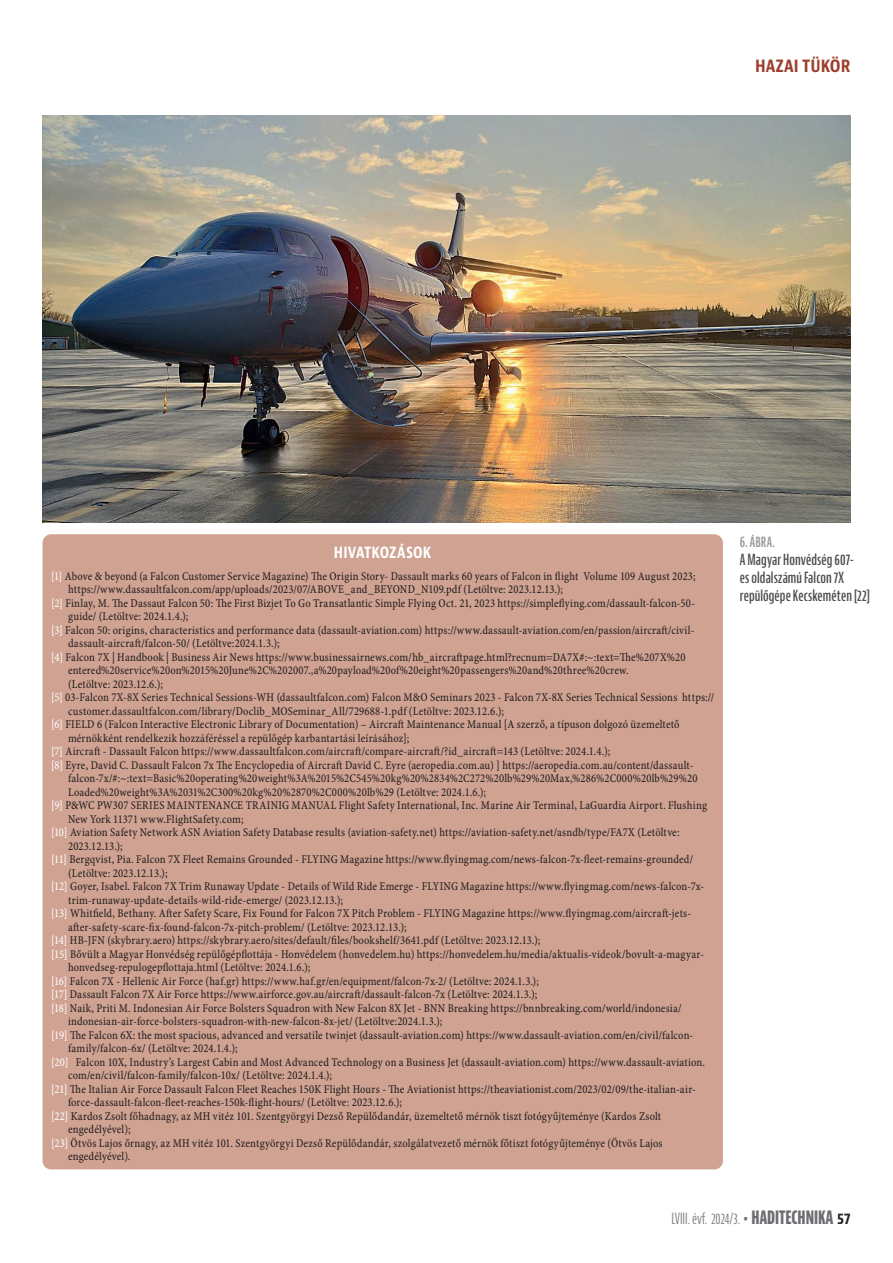
<style>
.page{position:relative;width:893px;height:1263px;background:#fff}
.page>*{position:absolute;margin:0;border:0;box-sizing:border-box;transform-origin:0 0}
.t1{font:700 condensed 18px "Bernino Sans";color:#9d3f2e}
.Hivatkozott_irodalom_CÍM{font:700 condensed 16.5px "Bernino Sans";letter-spacing:.005em;color:#fff;scale:.96 1}
.kepala_bal{font:600 extra-condensed 15px/18px "Bernino Sans";letter-spacing:.005em;color:#4b4c4d}
.t2{font:extra-condensed 15px "Bernino Sans";letter-spacing:-.005em;color:#808285}
.hivatkozasok{font:12px/13.5px "Minion Pro Cn Capt";letter-spacing:.015em;color:#231f20;scale:.95 1}
.s1{color:#fff}
.s2{color:#939598}
.s3{font-weight:700;font-size:18px;color:#6c6d70}
.s4{font-weight:700;font-stretch:condensed;color:#231f20}
</style>
<div class="page">
<div style="left:43px;top:534px;width:680px;height:635px;background:#cfa291;border-radius:9px"></div>
<img style="left:43px;top:115px;width:807px;height:407px">
<h1 class="t1" style="left:755px;top:54px;width:97px">HAZAI TÜKÖR</h1>
<p class="Hivatkozott_irodalom_CÍM" style="left:334px;top:541px;width:103px">HIVATKOZÁSOK</p>
<p class="hivatkozasok" style="left:68px;top:569px;width:662px;text-indent:-17px"><span class="s1">[1]</span> Above &amp; beyond (a Falcon Customer Service Magazine) The Origin Story- Dassault marks 60 years of Falcon in flight Volume 109 August 2023; https://www.dassaultfalcon.com/app/uploads/2023/07/ABOVE_and_BEYOND_N109.pdf (Letöltve: 2023.12.13.);</p>
<p class="hivatkozasok" style="left:68px;top:596px;width:661px;text-indent:-17px"><span class="s1">[2]</span> Finlay, M. The Dassaut Falcon 50: The First Bizjet To Go Transatlantic Simple Flying Oct. 21, 2023 https://simpleflying.com/dassault-falcon-50- guide/ (Letöltve: 2024.1.4.);</p>
<p class="hivatkozasok" style="left:68px;top:623px;width:661px;text-indent:-17px"><span class="s1">[3]</span> Falcon 50: origins, characteristics and performance data (dassault-aviation.com) https://www.dassault-aviation.com/en/passion/aircraft/civil&shy;dassault-aircraft/falcon-50/ (Letöltve:2024.1.3.);</p>
<p class="hivatkozasok" style="left:68px;top:650px;width:651px;text-indent:-17px"><span class="s1">[4]</span> Falcon 7X | Handbook | Business Air News https://www.businessairnews.com/hb_aircraftpage.html?recnum=DA7X#:~:text=The%207X%20 entered%20service%20on%2015%20June%2C%202007.,a%20payload%20of%20eight%20passengers%20and%20three%20crew.<br>(Letöltve: 2023.12.6.);</p>
<p class="hivatkozasok" style="left:68px;top:691px;width:682px;text-indent:-17px"><span class="s1">[5]</span> 03-Falcon 7X-8X Series Technical Sessions-WH (dassaultfalcon.com) Falcon M&amp;O Seminars 2023 - Falcon 7X-8X Series Technical Sessions https:// customer.dassaultfalcon.com/library/Doclib_MOSeminar_All/729688-1.pdf (Letöltve: 2023.12.6.);</p>
<p class="hivatkozasok" style="left:68px;top:718px;width:645px;text-indent:-17px"><span class="s1">[6]</span> FIELD 6 (Falcon Interactive Electronic Library of Documentation) – Aircraft Maintenance Manual [A szerző, a típuson dolgozó üzemeltető mérnökként rendelkezik hozzáféréssel a repülőgép karbantartási leírásához];</p>
<p class="hivatkozasok" style="left:51px;top:745px;width:590px"><span class="s1">[7]</span> Aircraft - Dassault Falcon https://www.dassaultfalcon.com/aircraft/compare-aircraft/?id_aircraft=143 (Letöltve: 2024.1.4.);</p>
<p class="hivatkozasok" style="left:68px;top:758px;width:664px;text-indent:-17px"><span class="s1">[8]</span> Eyre, David C. Dassault Falcon 7x The Encyclopedia of Aircraft David C. Eyre (aeropedia.com.au) ] https://aeropedia.com.au/content/dassault&shy;falcon-7x/#:~:text=Basic%20operating%20weight%3A%2015%2C545%20kg%20%2834%2C272%20lb%29%20Max,%286%2C000%20lb%29%20<br>Loaded%20weight%3A%2031%2C300%20kg%20%2870%2C000%20lb%29 (Letöltve: 2024.1.6.);</p>
<p class="hivatkozasok" style="left:68px;top:799px;width:674px;text-indent:-17px"><span class="s1">[9]</span> P&amp;WC PW307 SERIES MAINTENANCE TRAINIG MANUAL Flight Safety International, Inc. Marine Air Terminal, LaGuardia Airport. Flushing<br>New York 11371 www.FlightSafety.com;</p>
<p class="hivatkozasok" style="left:68px;top:826px;width:645px;text-indent:-17px"><span class="s1">[10]</span> Aviation Safety Network ASN Aviation Safety Database results (aviation-safety.net) https://aviation-safety.net/asndb/type/FA7X (Letöltve:<br>2023.12.13.);</p>
<p class="hivatkozasok" style="left:68px;top:853px;width:660px;text-indent:-17px"><span class="s1">[11]</span> Bergqvist, Pia. Falcon 7X Fleet Remains Grounded - FLYING Magazine https://www.flyingmag.com/news-falcon-7x-fleet-remains-grounded/ (Letöltve: 2023.12.13.);</p>
<p class="hivatkozasok" style="left:68px;top:880px;width:671px;text-indent:-17px"><span class="s1">[12]</span> Goyer, Isabel. Falcon 7X Trim Runaway Update - Details of Wild Ride Emerge - FLYING Magazine https://www.flyingmag.com/news-falcon-7x&shy;trim-runaway-update-details-wild-ride-emerge/ (2023.12.13.);</p>
<p class="hivatkozasok" style="left:68px;top:907px;width:657px;text-indent:-17px"><span class="s1">[13]</span> Whitfield, Bethany. After Safety Scare, Fix Found for Falcon 7X Pitch Problem - FLYING Magazine https://www.flyingmag.com/aircraft-jets&shy;after-safety-scare-fix-found-falcon-7x-pitch-problem/ (Letöltve: 2023.12.13.);</p>
<p class="hivatkozasok" style="left:51px;top:934px;width:517px"><span class="s1">[14]</span> HB-JFN (skybrary.aero) https://skybrary.aero/sites/default/files/bookshelf/3641.pdf (Letöltve: 2023.12.13.);</p>
<p class="hivatkozasok" style="left:68px;top:947px;width:671px;text-indent:-17px"><span class="s1">[15]</span> Bővült a Magyar Honvédség repülőgépflottája - Honvédelem (honvedelem.hu) https://honvedelem.hu/media/aktualis-videok/bovult-a-magyar&shy;honvedseg-repulogepflottaja.html (Letöltve: 2024.1.6.);</p>
<p class="hivatkozasok" style="left:51px;top:974px;width:515px"><span class="s1">[16]</span> Falcon 7X - Hellenic Air Force (haf.gr) https://www.haf.gr/en/equipment/falcon-7x-2/ (Letöltve: 2024.1.3.);</p>
<p class="hivatkozasok" style="left:51px;top:988px;width:513px"><span class="s1">[17]</span> Dassault Falcon 7X Air Force https://www.airforce.gov.au/aircraft/dassault-falcon-7x (Letöltve: 2024.1.3.);</p>
<p class="hivatkozasok" style="left:68px;top:1001px;width:647px;text-indent:-17px"><span class="s1">[18]</span> Naik, Priti M. Indonesian Air Force Bolsters Squadron with New Falcon 8X Jet - BNN Breaking https://bnnbreaking.com/world/indonesia/ indonesian-air-force-bolsters-squadron-with-new-falcon-8x-jet/ (Letöltve:2024.1.3.);</p>
<p class="hivatkozasok" style="left:68px;top:1028px;width:660px;text-indent:-17px"><span class="s1">[19]</span> The Falcon 6X: the most spacious, advanced and versatile twinjet (dassault-aviation.com) https://www.dassault-aviation.com/en/civil/falcon&shy;family/falcon-6x/ (Letöltve: 2024.1.4.);</p>
<p class="hivatkozasok" style="left:68px;top:1055px;width:672px;text-indent:-17px"><span class="s1">[20]</span> Falcon 10X, Industry’s Largest Cabin and Most Advanced Technology on a Business Jet (dassault-aviation.com) https://www.dassault-aviation. com/en/civil/falcon-family/falcon-10x/ (Letöltve: 2024.1.4.);</p>
<p class="hivatkozasok" style="left:68px;top:1082px;width:662px;text-indent:-17px"><span class="s1">[21]</span> The Italian Air Force Dassault Falcon Fleet Reaches 150K Flight Hours - The Aviationist https://theaviationist.com/2023/02/09/the-italian-air&shy;force-dassault-falcon-fleet-reaches-150k-flight-hours/ (Letöltve: 2023.12.6.);</p>
<p class="hivatkozasok" style="left:68px;top:1109px;width:626px;text-indent:-17px"><span class="s1">[22]</span> Kardos Zsolt főhadnagy, az MH vitéz 101. Szentgyörgyi Dezső Repülődandár, üzemeltető mérnök tiszt fotógyűjteménye (Kardos Zsolt engedélyével);</p>
<p class="hivatkozasok" style="left:68px;top:1136px;width:627px;text-indent:-17px"><span class="s1">[23]</span> Ötvös Lajos őrnagy, az MH vitéz 101. Szentgyörgyi Dezső Repülődandár, szolgálatvezető mérnök főtiszt fotógyűjteménye (Ötvös Lajos engedélyével).</p>
<p class="kepala_bal" style="left:740px;top:533px;width:131px"><span class="s2">6.ÁBRA.<br></span>A Magyar Honvédség 607-<br>es oldalszámú Falcon 7X repülőgépe Kecskeméten [22]</p>
<p class="t2" style="left:671px;top:1210px;width:180px">LVIII. évf. 2024/3. <span class="s3">• HADITECHNIKA</span> <span class="s4">57</span></p>
</div>
